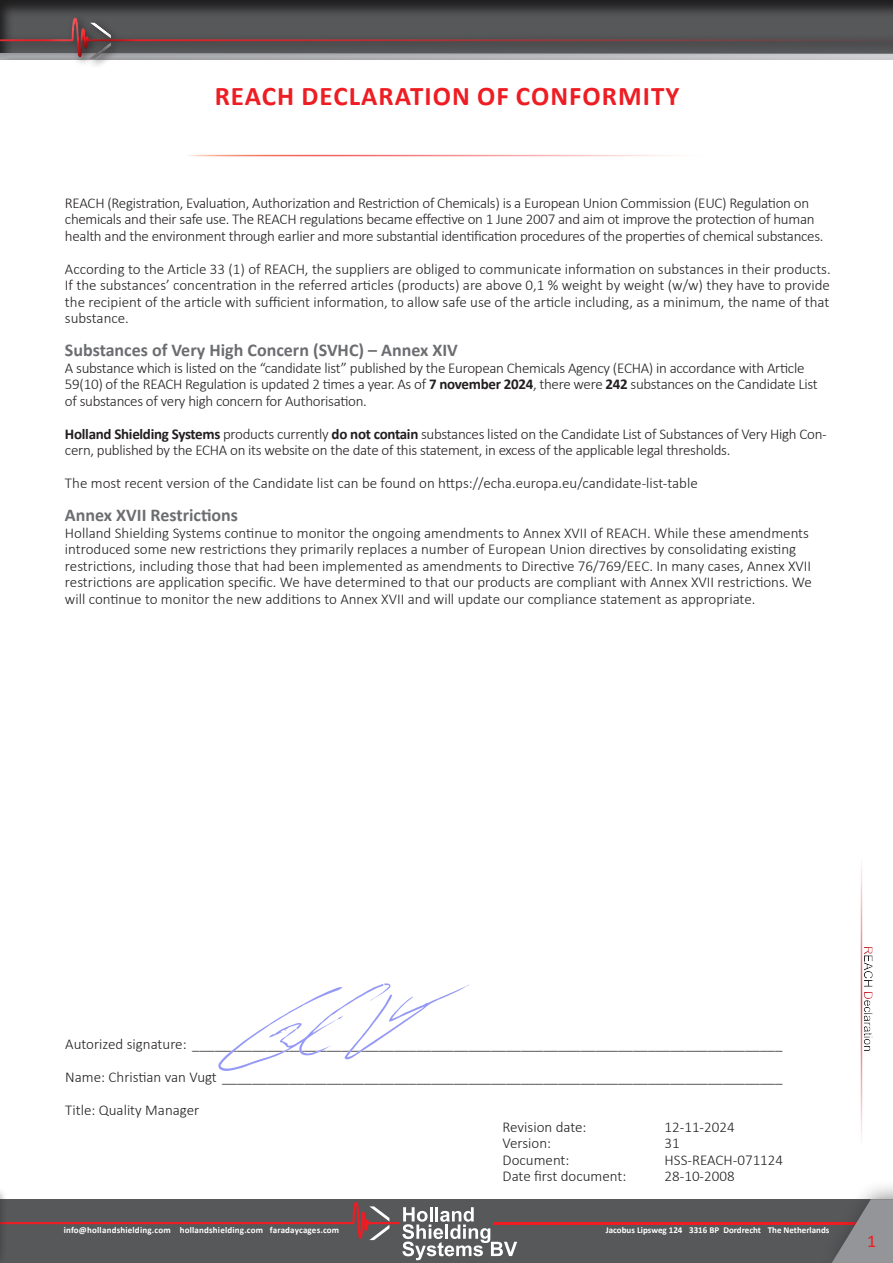
<style>
.page{position:relative;width:893px;height:1263px;background:#fff}
.page>*{position:absolute;margin:0;border:0;box-sizing:border-box;transform-origin:0 0}
.kop_18pt{font:700 27px "Calibri";letter-spacing:.04em;color:#ee1d23}
.platte_tekst_12pt_bold_70{font:700 18px "Calibri";color:#6c6d70}
.t1{font:18px "Calibri";color:#ee1d23}
.platte_tekst_productomschrijving{font:300 15px/16.5px "Calibri";letter-spacing:-.015em;color:#231f20}
.t2{font:12px "Arial";color:#d1232a}
.t3{font:700 9px "Calibri";letter-spacing:.01em;color:#fff}
.s1{font-weight:700}
</style>
<div class="page">
<div style="left:0;top:1199px;width:893px;height:64px;background:#57585a"></div>
<hr style="left:493px;top:1222px;width:400px;height:2px;background:#ee1d23">
<svg style="left:8px;top:1202px;width:509px;height:58px"></svg>
<div style="left:819px;top:1179px;width:74px;height:84px;background:#231f20;opacity:.5"></div>
<svg style="left:832px;top:1199px;width:61px;height:64px"></svg>
<div style="left:0;top:1186px;width:8px;height:77px;background:#231f20;opacity:.5"></div>
<hr style="left:0;top:1199px;width:1px;height:64px;background:#57585a">
<div style="left:0;top:0;width:893px;height:54px;background:#231f20;opacity:.75"></div>
<div style="left:0;top:13px;width:893px;height:56px;background:#231f20;opacity:.75"></div>
<div style="left:0;top:16px;width:893px;height:39px;background:#57585a"></div>
<div style="left:0;top:25px;width:893px;height:34px;background:#231f20;opacity:.75"></div>
<hr style="left:861px;top:856px;width:1px;height:292px;background:#d1232a">
<div style="left:857px;top:935px;width:21px;height:124px;background:#fff;opacity:.75"></div>
<div style="left:853px;top:938px;width:24px;height:124px;background:#231f20;opacity:.75"></div>
<svg style="left:218px;top:983px;width:251px;height:88px"></svg>
<p class="kop_18pt" style="left:215px;top:77px;width:466px">REACH DECLARATION OF CONFORMITY</p>
<p class="platte_tekst_productomschrijving" style="left:65px;top:194px;width:746px">REACH (Registration, Evaluation, Authorization and Restriction of Chemicals) is a European Union Commission (EUC) Regulation on</p>
<p class="platte_tekst_productomschrijving" style="left:65px;top:211px;width:760px">chemicals and their safe use. The REACH regulations became effective on 1 June 2007 and aim ot improve the protection of human health and the environment through earlier and more substantial identification procedures of the properties of chemical substances.</p>
<p class="platte_tekst_productomschrijving" style="left:65px;top:260px;width:767px;text-align:justify">According to the Article 33 (1) of REACH, the suppliers are obliged to communicate information on substances in their products.<br>If the substances’ concentration in the referred articles (products) are above 0,1 % weight by weight (w/w) they have to provide the recipient of the article with sufficient information, to allow safe use of the article including, as a minimum, the name of that substance.</p>
<p class="platte_tekst_12pt_bold_70" style="left:65px;top:338px;width:394px">Substances of Very High Concern (SVHC) – Annex XIV</p>
<p class="platte_tekst_productomschrijving" style="left:65px;top:359px;width:754px">A substance which is listed on the “candidate list” published by the European Chemicals Agency (ECHA) in accordance with Article<br>59(10) of the REACH Regulation is updated 2 times a year. As of <span class="s1">7 november 2024</span>, there were <span class="s1">242</span> substances on the Candidate List of substances of very high concern for Authorisation.</p>
<p class="platte_tekst_productomschrijving" style="left:65px;top:425px;width:763px"><span class="s1">Holland Shielding Systems</span> products currently <span class="s1">do not contain</span> substances listed on the Candidate List of Substances of Very High Con&shy;cern, published by the ECHA on its website on the date of this statement, in excess of the applicable legal thresholds.</p>
<p class="platte_tekst_productomschrijving" style="left:65px;top:475px;width:634px">The most recent version of the Candidate list can be found on https://echa.europa.eu/candidate-list-table</p>
<p class="platte_tekst_12pt_bold_70" style="left:65px;top:503px;width:175px">Annex XVII Restrictions</p>
<p class="platte_tekst_productomschrijving" style="left:65px;top:524px;width:749px">Holland Shielding Systems continue to monitor the ongoing amendments to Annex XVII of REACH. While these amendments introduced some new restrictions they primarily replaces a number of European Union directives by consolidating existing restrictions, including those that had been implemented as amendments to Directive 76/769/EEC. In many cases, Annex XVII restrictions are application specific. We have determined to that our products are compliant with Annex XVII restrictions. We will continue to monitor the new additions to Annex XVII and will update our compliance statement as appropriate.</p>
<p class="platte_tekst_productomschrijving" style="left:65px;top:1036px;width:719px">Autorized signature: _______________________________________________________________________________</p>
<p class="platte_tekst_productomschrijving" style="left:65px;top:1069px;width:719px">Name: Christian van Vugt ___________________________________________________________________________</p>
<p class="platte_tekst_productomschrijving" style="left:65px;top:1102px;width:136px">Title: Quality Manager</p>
<p class="platte_tekst_productomschrijving" style="left:503px;top:1118px;width:85px">Revision date:</p>
<p class="platte_tekst_productomschrijving" style="left:665px;top:1118px;width:72px">12-11-2024</p>
<p class="platte_tekst_productomschrijving" style="left:503px;top:1135px;width:50px">Version:</p>
<p class="platte_tekst_productomschrijving" style="left:665px;top:1135px;width:17px">31</p>
<p class="platte_tekst_productomschrijving" style="left:503px;top:1151px;width:68px">Document:</p>
<p class="platte_tekst_productomschrijving" style="left:665px;top:1151px;width:120px">HSS-REACH-071124</p>
<p class="platte_tekst_productomschrijving" style="left:503px;top:1168px;width:125px">Date first document:</p>
<p class="platte_tekst_productomschrijving" style="left:665px;top:1168px;width:72px">28-10-2008</p>
<p class="t3" style="left:64px;top:1223px;width:277px">info@hollandshielding.com hollandshielding.com faradaycages.com</p>
<p class="t3" style="left:606px;top:1223px;width:225px">Jacobus Lipsweg 124 3316 BP Dordrecht The Netherlands</p>
<p class="t2" style="left:876px;top:946px;width:10px;rotate:90deg">R</p>
<p class="t2" style="left:876px;top:991px;width:10px;rotate:90deg">D</p>
<p class="t1" style="left:867px;top:1228px;width:11px">1</p>
</div>
